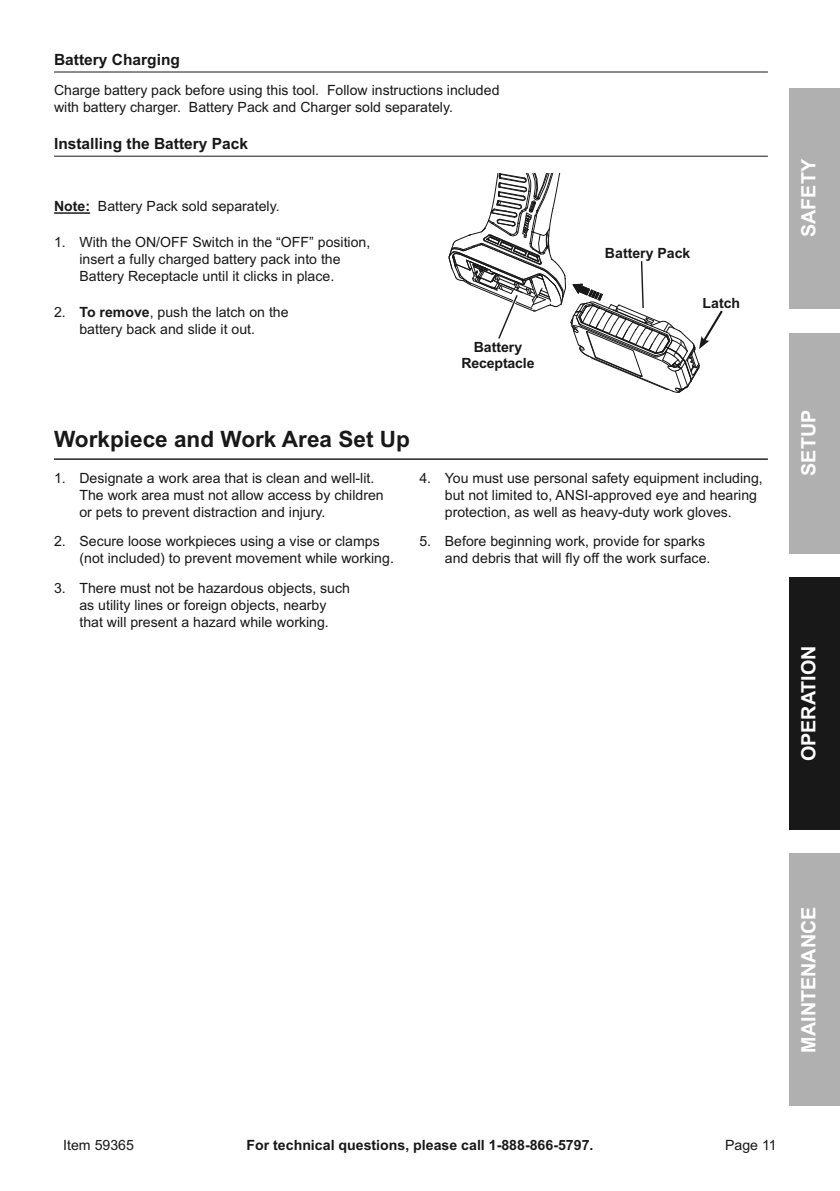
<style>
.page{position:relative;width:840px;height:1191px;background:#fff}
.page>*{position:absolute;margin:0;border:0;box-sizing:border-box;transform-origin:0 0}
.Subheading{font:700 22.6px "Arial";color:#181818}
.t1{font:700 19.8px "Arial";color:#fff}
.Subtopic{font:700 15.6px "Arial";color:#181818}
.t2{font:700 14.2px "Arial";color:#181818}
.t3{font:14.2px "Arial";color:#181818}
.Note{font:14px/17px "Arial";color:#181818}
.Centered__inserted_t{font:700 14px/15.6px "Arial";color:#181818;text-align:center}
.s1{font-weight:700}
</style>
<div class="page">
<div style="left:788px;top:88px;width:51px;height:221px;background:#b0b0b0"></div>
<div style="left:788px;top:577px;width:51px;height:252px;background:#181818"></div>
<div style="left:788px;top:853px;width:51px;height:253px;background:#b0b0b0"></div>
<div style="left:788px;top:332px;width:51px;height:221px;background:#b0b0b0"></div>
<hr style="left:54px;top:72px;width:713px;height:1px;background:#181818">
<hr style="left:54px;top:156px;width:713px;height:1px;background:#181818">
<hr style="left:54px;top:212px;width:36px;height:2px;background:#181818">
<svg style="left:448px;top:173px;width:275px;height:220px"></svg>
<hr style="left:54px;top:458px;width:713px;height:2px;background:#181818">
<p class="Subtopic" style="left:54px;top:49px;width:127px">Battery Charging</p>
<p class="Note" style="left:54px;top:82px;width:446px">Charge battery pack before using this tool. Follow instructions included with battery charger. Battery Pack and Charger sold separately.</p>
<p class="Subtopic" style="left:54px;top:134px;width:195px">Installing the Battery Pack</p>
<p class="Note" style="left:54px;top:197px;width:227px"><span class="s1">Note:</span> Battery Pack sold separately.</p>
<p class="Note" style="left:79px;top:233px;width:292px;text-indent:-25px">1. With the ON/OFF Switch in the “OFF” position, insert a fully charged battery pack into the<br>Battery Receptacle until it clicks in place.</p>
<p class="Note" style="left:54px;top:303px;width:236px;text-align:center">2. <span class="s1">To remove</span>, push the latch on the battery back and slide it out.</p>
<p class="Centered__inserted_t" style="left:461px;top:340px;width:75px">Battery<br>Receptacle</p>
<p class="Centered__inserted_t" style="left:604px;top:246px;width:87px">Battery Pack</p>
<p class="Centered__inserted_t" style="left:702px;top:296px;width:39px">Latch</p>
<p class="Subheading" style="left:54px;top:424px;width:357px">Workpiece and Work Area Set Up</p>
<p class="Note" style="left:79px;top:469px;width:305px;text-indent:-25px">1. Designate a work area that is clean and well‑lit.<br>The work area must not allow access by children or pets to prevent distraction and injury.</p>
<p class="Note" style="left:79px;top:533px;width:316px;text-indent:-25px">2. Secure loose workpieces using a vise or clamps (not included) to prevent movement while working.</p>
<p class="Note" style="left:54px;top:579px;width:297px;text-align:center">3. There must not be hazardous objects, such as utility lines or foreign objects, nearby<br>that will present a hazard while working.</p>
<p class="Note" style="left:444px;top:469px;width:319px;text-indent:-25px">4. You must use personal safety equipment including, but not limited to, ANSI-approved eye and hearing protection, as well as heavy-duty work gloves.</p>
<p class="Note" style="left:444px;top:533px;width:267px;text-indent:-25px">5. Before beginning work, provide for sparks and debris that will fly off the work surface.</p>
<h2 class="t1" style="left:794px;top:237px;width:79px;rotate:-90deg">Saf ety</h2>
<h2 class="t1" style="left:794px;top:476px;width:67px;rotate:-90deg">Setup</h2>
<h2 class="t1" style="left:794px;top:761px;width:117px;rotate:-90deg">Operation</h2>
<h2 class="t1" style="left:794px;top:1052px;width:147px;rotate:-90deg">Maintenance</h2>
<p class="t3" style="left:63px;top:1136px;width:72px">Item 59365</p>
<p class="t2" style="left:246px;top:1136px;width:348px">For technical questions, please call 1-888-866-5797.</p>
<p class="t3" style="left:724px;top:1136px;width:53px">Page 11</p>
</div>
